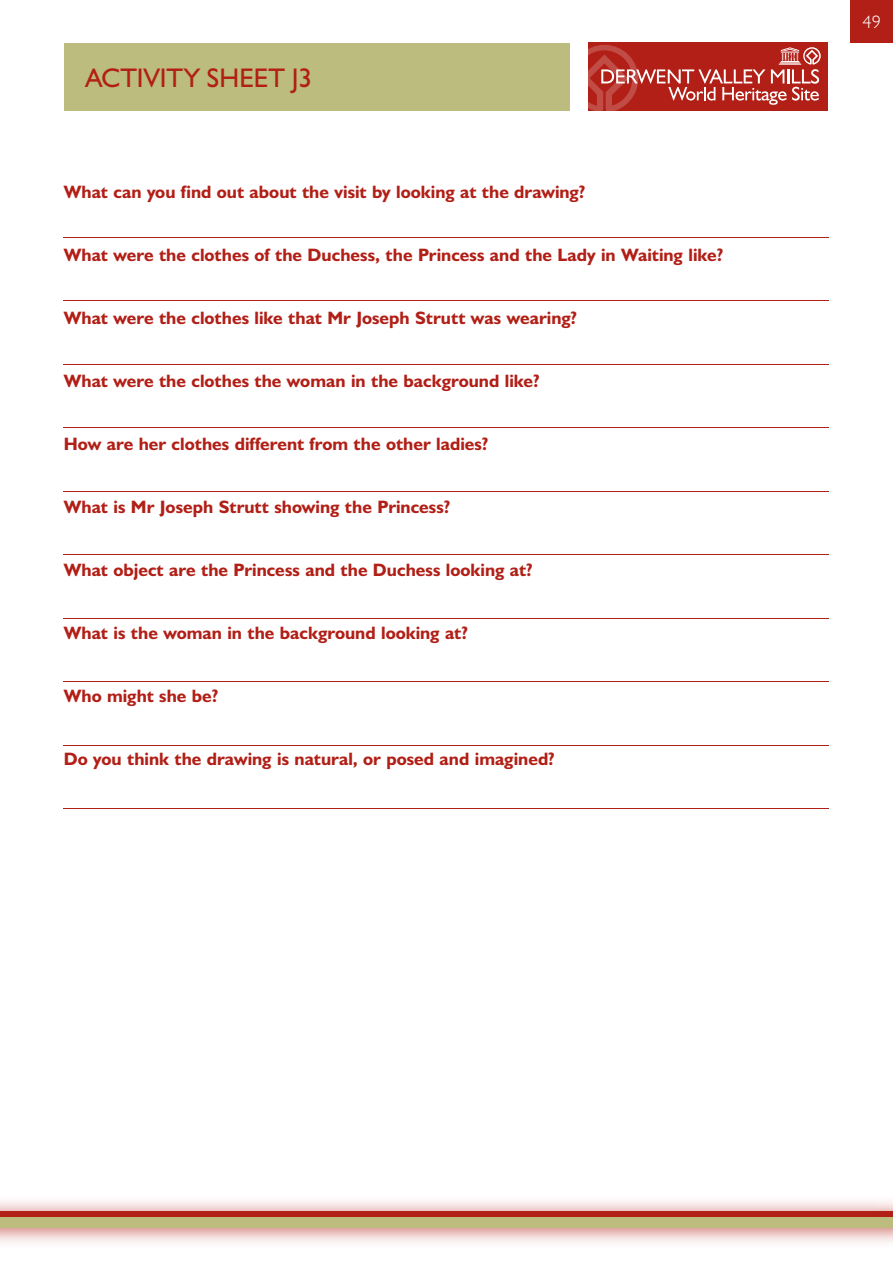
<style>
.page{position:relative;width:893px;height:1263px;background:#fff}
.page>*{position:absolute;margin:0;border:0;box-sizing:border-box;transform-origin:0 0}
.t1{font:27px "Humanist 521 BT";letter-spacing:.005em;color:#b11f16}
.t2{font:700 18px "Humanist 521 BT";color:#b11f16}
.t3{font:300 18px "Humanist 521 BT";color:#fff}
</style>
<div class="page">
<div style="left:850px;top:0;width:43px;height:43px;background:#b11f16"></div>
<img style="left:0;top:1201px;width:893px;height:42px">
<div style="left:0;top:1215px;width:893px;height:12px;background:#bcbc7e"></div>
<div style="left:588px;top:43px;width:240px;height:68px;background:#b11f16"></div>
<svg style="left:588px;top:45px;width:233px;height:66px"></svg>
<hr style="left:0;top:1212px;width:893px;height:4px;background:#b11f16">
<hr style="left:64px;top:237px;width:765px;height:1px;background:#b11f16">
<hr style="left:64px;top:300px;width:765px;height:1px;background:#b11f16">
<hr style="left:64px;top:364px;width:765px;height:1px;background:#b11f16">
<hr style="left:64px;top:427px;width:765px;height:1px;background:#b11f16">
<hr style="left:64px;top:491px;width:765px;height:1px;background:#b11f16">
<hr style="left:64px;top:554px;width:765px;height:1px;background:#b11f16">
<hr style="left:64px;top:618px;width:765px;height:1px;background:#b11f16">
<hr style="left:64px;top:681px;width:765px;height:1px;background:#b11f16">
<hr style="left:64px;top:745px;width:765px;height:1px;background:#b11f16">
<hr style="left:64px;top:808px;width:765px;height:1px;background:#b11f16">
<div style="left:64px;top:43px;width:505px;height:68px;background:#bcbc7e"></div>
<h1 class="t1" style="left:85px;top:61px;width:228px">ACTIVITY SHEET J3</h1>
<p class="t2" style="left:64px;top:181px;width:523px">What can you find out about the visit by looking at the drawing?</p>
<p class="t2" style="left:64px;top:244px;width:661px">What were the clothes of the Duchess, the Princess and the Lady in Waiting like?</p>
<p class="t2" style="left:64px;top:307px;width:515px">What were the clothes like that Mr Joseph Strutt was wearing?</p>
<p class="t2" style="left:64px;top:370px;width:478px">What were the clothes the woman in the background like?</p>
<p class="t2" style="left:64px;top:433px;width:426px">How are her clothes different from the other ladies?</p>
<p class="t2" style="left:64px;top:496px;width:388px">What is Mr Joseph Strutt showing the Princess?</p>
<p class="t2" style="left:64px;top:559px;width:471px">What object are the Princess and the Duchess looking at?</p>
<p class="t2" style="left:64px;top:622px;width:406px">What is the woman in the background looking at?</p>
<p class="t2" style="left:64px;top:685px;width:156px">Who might she be?</p>
<p class="t2" style="left:64px;top:748px;width:493px">Do you think the drawing is natural, or posed and imagined?</p>
<p class="t3" style="left:863px;top:11px;width:20px">49</p>
</div>
